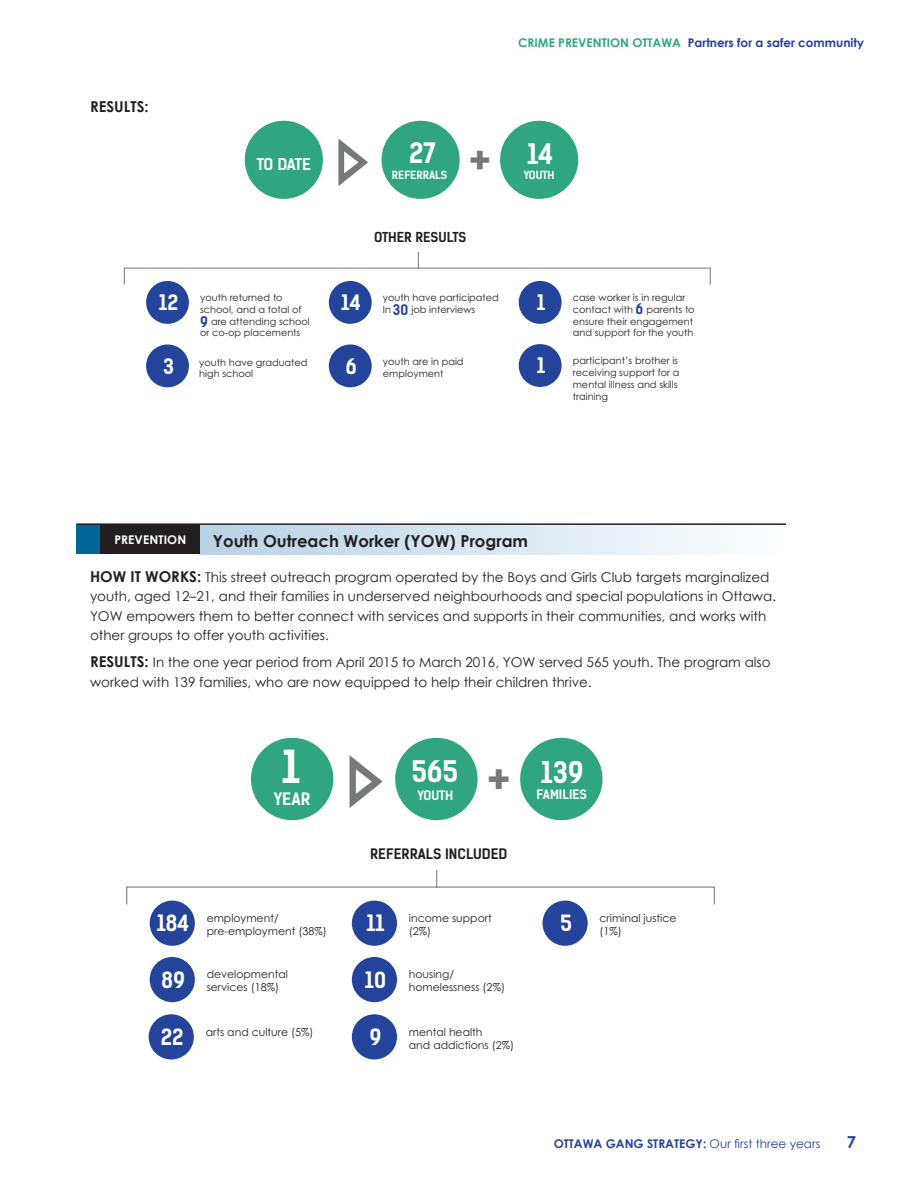
<style>
.page{position:relative;width:918px;height:1188px;background:#fff}
.page>*{position:absolute;margin:0;border:0;box-sizing:border-box;transform-origin:0 0}
.t1{font:700 47.7px "Kelson Sans";color:#76787b}
.t2{font:700 45.3px "Kelson Sans";color:#76787b}
.t3{font:700 43.2px "Kelson Sans";color:#fff}
.t4{font:700 28.35px "Kelson Sans";color:#fff}
.t5{font:700 26.85px "Kelson Sans";color:#fff}
.t6{font:700 21.3px "Kelson Sans";color:#fff}
.t7{font:700 20.25px "Kelson Sans";color:#fff}
.t8{font:700 16.5px "Century Gothic";color:#231f20}
.t9{font:700 16.5px "Century Gothic";color:#274199}
.t10{font:700 16.35px "Kelson Sans";color:#fff}
.t11{font:700 15.45px "Kelson Sans";letter-spacing:-.025em;color:#fff}
.t12{font:700 15px "Century Gothic";color:#231f20}
.t13{font:700 13.95px "Kelson Sans";color:#23449a}
.t14{font:700 13.8px "Kelson Sans";color:#231f20}
.t15{font:13.5px/19.5px "Century Gothic";color:#231f20}
.t16{font:700 13.05px "Kelson Sans";color:#231f20}
.t17{font:700 12.45px "Kelson Sans";color:#fff}
.t18{font:700 12px "Century Gothic";color:#274199}
.t19{font:700 12px "Century Gothic";letter-spacing:.01em;color:#fff}
.t20{font:10.8px/13px "Century Gothic";color:#231f20}
.t21{font:700 10.8px "Kelson Sans";color:#fff}
.t22{font:9.75px/11.7px "Century Gothic";color:#231f20}
.s1{font-family:"Kelson Sans";font-weight:700;font-size:20.25px;color:#fff}
.s2{color:#2fa67f}
.s3{font-weight:700;font-size:15px}
.s4{font-weight:400}
</style>
<div class="page">
<div style="left:76px;top:524px;width:24px;height:30px;background:#006494"></div>
<div style="left:199px;top:525px;width:587px;height:29px;background:linear-gradient(to right,#b7d1e4,#fefefe)"></div>
<div style="left:100px;top:524px;width:99px;height:30px;background:#231f20"></div>
<div style="left:251px;top:738px;width:82px;height:82px;background:#2fa67f;border-radius:50%"></div>
<div style="left:395px;top:738px;width:83px;height:82px;background:#2fa67f;border-radius:50%"></div>
<svg style="left:126px;top:870px;width:589px;height:36px"></svg>
<div style="left:150px;top:901px;width:45px;height:45px;background:#23449a;border-radius:50%"></div>
<div style="left:520px;top:738px;width:83px;height:82px;background:#2fa67f;border-radius:50%"></div>
<div style="left:150px;top:957px;width:45px;height:45px;background:#23449a;border-radius:50%"></div>
<div style="left:149px;top:1014px;width:45px;height:45px;background:#23449a;border-radius:50%"></div>
<div style="left:352px;top:901px;width:45px;height:45px;background:#23449a;border-radius:50%"></div>
<div style="left:352px;top:957px;width:45px;height:45px;background:#23449a;border-radius:50%"></div>
<div style="left:352px;top:1014px;width:45px;height:45px;background:#23449a;border-radius:50%"></div>
<div style="left:543px;top:901px;width:45px;height:45px;background:#23449a;border-radius:50%"></div>
<svg style="left:350px;top:755px;width:33px;height:53px"></svg>
<div style="left:245px;top:121px;width:78px;height:78px;background:#2fa67f;border-radius:50%"></div>
<div style="left:382px;top:121px;width:78px;height:78px;background:#2fa67f;border-radius:50%"></div>
<svg style="left:123px;top:252px;width:588px;height:34px"></svg>
<div style="left:146px;top:281px;width:43px;height:43px;background:#23449a;border-radius:50%"></div>
<div style="left:500px;top:121px;width:78px;height:78px;background:#2fa67f;border-radius:50%"></div>
<div style="left:146px;top:344px;width:43px;height:43px;background:#23449a;border-radius:50%"></div>
<div style="left:329px;top:281px;width:43px;height:43px;background:#23449a;border-radius:50%"></div>
<div style="left:329px;top:344px;width:43px;height:43px;background:#23449a;border-radius:50%"></div>
<div style="left:519px;top:281px;width:43px;height:43px;background:#23449a;border-radius:50%"></div>
<div style="left:519px;top:344px;width:43px;height:43px;background:#23449a;border-radius:50%"></div>
<svg style="left:338px;top:139px;width:30px;height:47px"></svg>
<hr style="left:76px;top:523px;width:710px;height:2px;background:#231f20">
<p class="t12" style="left:90px;top:97px;width:60px">RESULTS:</p>
<p class="t11" style="left:257px;top:154px;width:56px">TO DATE</p>
<h3 class="t7" style="left:159px;top:290px;width:21px">12</h3>
<p class="t22" style="left:200px;top:292px;width:84px">youth returned to</p>
<p class="t22" style="left:200px;top:303px;width:103px">school, and a total of</p>
<p class="t22" style="left:211px;top:315px;width:100px">are attending school</p>
<p class="t22" style="left:200px;top:327px;width:102px">or co-op placements</p>
<p class="t13" style="left:200px;top:313px;width:9px">9</p>
<p class="t22" style="left:199px;top:356px;width:110px;text-indent:-36px"><span class="s1">3</span> youth have graduated high school</p>
<p class="t18" style="left:518px;top:35px;width:347px"><span class="s2">CRIME PREVENTIO N OTTAWA</span> PARTNERS FOR A SAFER COMMUNITY</p>
<h3 class="t5" style="left:409px;top:137px;width:28px">27</h3>
<p class="t21" style="left:392px;top:169px;width:57px">REFERRALS</p>
<h2 class="t2" style="left:469px;top:132px;width:23px">+</h2>
<h3 class="t5" style="left:527px;top:137px;width:28px">14</h3>
<p class="t21" style="left:524px;top:168px;width:32px">YOUTH</p>
<p class="t16" style="left:374px;top:229px;width:94px">OTHER RESULTS</p>
<p class="t22" style="left:383px;top:292px;width:118px">youth have participated</p>
<h3 class="t7" style="left:341px;top:290px;width:51px">14 <sub>In</sub></h3>
<p class="t22" style="left:411px;top:303px;width:65px">job interviews</p>
<p class="t13" style="left:393px;top:301px;width:17px">30</p>
<h3 class="t7" style="left:537px;top:290px;width:10px">1</h3>
<p class="t22" style="left:573px;top:292px;width:114px">case worker is in regular contact with</p>
<p class="t13" style="left:636px;top:301px;width:9px">6</p>
<p class="t22" style="left:573px;top:303px;width:123px;text-indent:74px">parents to ensure their engagement and support for the youth</p>
<h3 class="t7" style="left:346px;top:354px;width:13px">6</h3>
<p class="t22" style="left:383px;top:355px;width:82px">youth are in paid</p>
<p class="t22" style="left:383px;top:367px;width:62px">employment</p>
<h3 class="t7" style="left:537px;top:353px;width:10px">1</h3>
<p class="t22" style="left:573px;top:355px;width:108px">participant’s brother is receiving support for a mental illness and skills training</p>
<p class="t19" style="left:114px;top:532px;width:73px">PREVENTION</p>
<p class="t8" style="left:213px;top:531px;width:317px">YOUTH OUTREACH WORKER (YOW) PROGRAM</p>
<p class="t15" style="left:90px;top:567px;width:688px"><span class="s3">HOW IT WORKS:</span> This street outreach program operated by the Boys and Girls Club targets marginalized youth, aged 12–21, and their families in underserved neighbourhoods and special populations in Ottawa.<br>YOW empowers them to better connect with services and supports in their communities, and works with other groups to offer youth activities.</p>
<p class="t15" style="left:90px;top:652px;width:682px"><span class="s3">RESULTS:</span> In the one year period from April 2015 to March 2016, YOW served 565 youth. The program also worked with 139 families, who are now equipped to help their children thrive.</p>
<h3 class="t3" style="left:282px;top:740px;width:20px">1</h3>
<h3 class="t4" style="left:412px;top:754px;width:48px">565</h3>
<p class="t10" style="left:274px;top:789px;width:38px">YEAR</p>
<p class="t17" style="left:417px;top:787px;width:37px">YOUTH</p>
<h1 class="t1" style="left:488px;top:750px;width:25px">+</h1>
<p class="t14" style="left:370px;top:846px;width:139px">REFERRALS INCLUDED</p>
<h3 class="t6" style="left:157px;top:910px;width:34px">184</h3>
<p class="t20" style="left:207px;top:911px;width:122px">employment/ pre-employment (38%)</p>
<p class="t20" style="left:161px;top:968px;width:128px;text-indent:45px">developmental<br><sup>89</sup> services (18%)</p>
<p class="t20" style="left:206px;top:1025px;width:109px">arts and culture (5%)</p>
<h3 class="t6" style="left:161px;top:1024px;width:24px">22</h3>
<p class="t20" style="left:366px;top:911px;width:127px;text-indent:42px">income support<br><sup>11</sup> (2%)</p>
<p class="t20" style="left:365px;top:968px;width:142px;text-indent:44px">housing/<br><sup>10</sup> homelessness (2%)</p>
<p class="t20" style="left:409px;top:1025px;width:75px">mental health</p>
<h3 class="t6" style="left:369px;top:1024px;width:14px">9</h3>
<p class="t20" style="left:409px;top:1038px;width:107px">and addictions (2%)</p>
<h3 class="t4" style="left:541px;top:755px;width:45px">139</h3>
<p class="t17" style="left:537px;top:787px;width:52px">FAMILIES</p>
<h3 class="t6" style="left:560px;top:910px;width:13px">5</h3>
<p class="t20" style="left:600px;top:911px;width:79px">criminal justice</p>
<p class="t20" style="left:600px;top:924px;width:24px">(1%)</p>
<p class="t18" style="left:554px;top:1136px;width:268px">OTTAWA GANG STRATEGY: <span class="s4">Our first three years</span></p>
<p class="t9" style="left:847px;top:1132px;width:11px">7</p>
</div>
